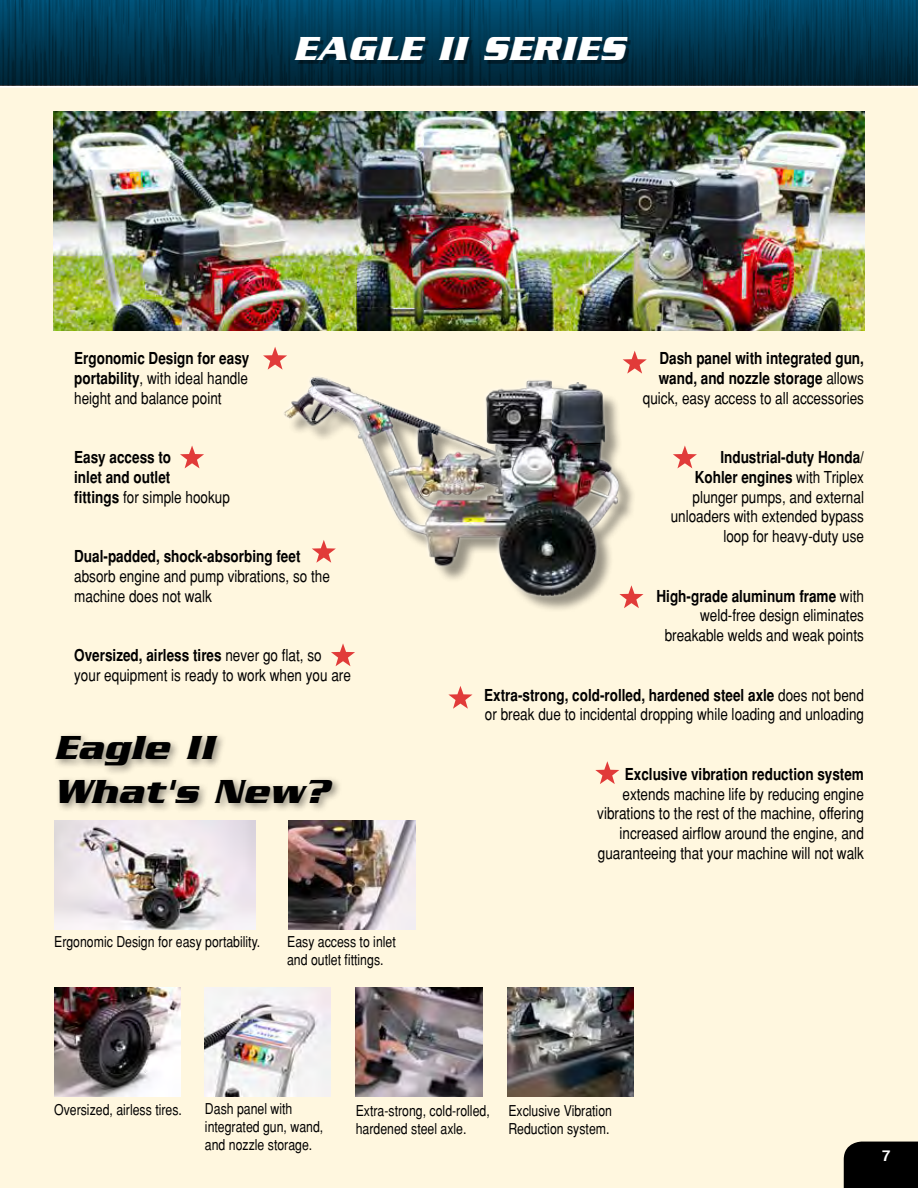
<style>
.page{position:relative;width:918px;height:1188px;background:#fff}
.page>*{position:absolute;margin:0;border:0;box-sizing:border-box;transform-origin:0 0}
.t1{font:italic 700 36px/43.2px "Serpentine";letter-spacing:.025em;color:#000}
.t2{font:italic 700 36px "Serpentine";letter-spacing:.025em;color:#fff}
.t3{font:condensed 16.5px/19.8px "Helvetica";color:#000}
.t4{font:700 condensed 16.5px/19.8px "Helvetica";color:#000}
.t5{font:condensed 15px/18px "Helvetica";color:#000}
.t6{font:700 15px "Helvetica";color:#fff}
.s1{font-weight:700}
.s2{font-weight:400}
</style>
<div class="page">
<div style="left:0;top:81px;width:918px;height:1107px;background:#fff7df"></div>
<div style="left:844px;top:1142px;width:74px;height:46px;background:#000"></div>
<hr style="left:0;top:85px;width:918px;height:3px;background:#fff">
<svg style="left:0;top:0;width:918px;height:86px;background:#003751"></svg>
<svg style="left:263px;top:347px;width:24px;height:23px"></svg>
<svg style="left:623px;top:351px;width:24px;height:23px"></svg>
<svg style="left:673px;top:446px;width:24px;height:22px"></svg>
<svg style="left:636px;top:593px;width:8px;height:15px"></svg>
<svg style="left:448px;top:686px;width:24px;height:23px"></svg>
<svg style="left:595px;top:761px;width:24px;height:23px"></svg>
<svg style="left:180px;top:446px;width:24px;height:22px"></svg>
<svg style="left:331px;top:643px;width:24px;height:23px"></svg>
<img style="left:54px;top:821px;width:201px;height:108px">
<img style="left:289px;top:821px;width:126px;height:108px">
<img style="left:507px;top:988px;width:127px;height:109px">
<img style="left:54px;top:988px;width:127px;height:109px">
<img style="left:356px;top:988px;width:126px;height:109px">
<img style="left:204px;top:987px;width:126px;height:109px">
<div style="left:288px;top:380px;width:348px;height:233px;background:#000;opacity:.4"></div>
<img style="left:277px;top:369px;width:353px;height:229px">
<div style="left:298px;top:40px;width:333px;height:23px;background:#000;opacity:.4"></div>
<div style="left:52px;top:732px;width:291px;height:81px;background:#000;opacity:.4"></div>
<img style="left:54px;top:111px;width:810px;height:220px">
<h1 class="t2" style="left:294px;top:28px;width:332px">EAGLE II SERIES</h1>
<p class="t3" style="left:74px;top:348px;width:177px;text-align:justify"><span class="s1">Ergonomic Design for easy portability</span>, with ideal handle height and balance point</p>
<p class="t4" style="left:74px;top:447px;width:157px">Easy access to<br>inlet and outlet<br>fittings <span class="s2">for simple hookup</span></p>
<p class="t4" style="left:74px;top:546px;width:228px">Dual-padded, shock-absorbing feet</p>
<p class="t3" style="left:74px;top:566px;width:257px">absorb engine and pump vibrations, so the machine does not walk</p>
<p class="t3" style="left:74px;top:645px;width:278px"><span class="s1">Oversized, airless tires</span> never go flat, so your equipment is ready to work when you are</p>
<h1 class="t1" style="left:54px;top:726px;width:277px">Eagle II<br>What's New?</h1>
<p class="t5" style="left:54px;top:933px;width:208px">Ergonomic Design for easy portability.</p>
<p class="t5" style="left:287px;top:933px;width:110px">Easy access to inlet and outlet fittings.</p>
<p class="t4" style="left:643px;top:348px;width:223px;text-align:right">Dash panel with integrated gun, wand, and nozzle storage <span class="s2">allows quick, easy access to all accessories</span></p>
<p class="t3" style="left:671px;top:447px;width:195px;text-align:right"><span class="s1">Industrial-duty Honda/<br>Kohler engines</span> with Triplex plunger pumps, and external unloaders with extended bypass loop for heavy-duty use</p>
<p class="t3" style="left:657px;top:586px;width:209px;text-align:right"><span class="s1">High-grade aluminum frame</span> with weld-free design eliminates breakable welds and weak points</p>
<p class="t3" style="left:484px;top:685px;width:381px"><span class="s1">Extra-strong, cold-rolled, hardened steel axle</span> does not bend or break due to incidental dropping while loading and unloading</p>
<p class="t4" style="left:625px;top:764px;width:241px">Exclusive vibration reduction system</p>
<p class="t3" style="left:597px;top:784px;width:268px;text-align:right">extends machine life by reducing engine vibrations to the rest of the machine, offering increased airflow around the engine, and guaranteeing that your machine will not walk</p>
<p class="t5" style="left:54px;top:1100px;width:129px">Oversized, airless tires.</p>
<p class="t5" style="left:205px;top:1099px;width:120px">Dash panel with integrated gun, wand, and nozzle storage.</p>
<p class="t5" style="left:508px;top:1102px;width:105px">Exclusive Vibration<br>Reduction system.</p>
<p class="t5" style="left:356px;top:1102px;width:135px">Extra-strong, cold-rolled, hardened steel axle.</p>
<p class="t6" style="left:882px;top:1149px;width:10px">7</p>
</div>
